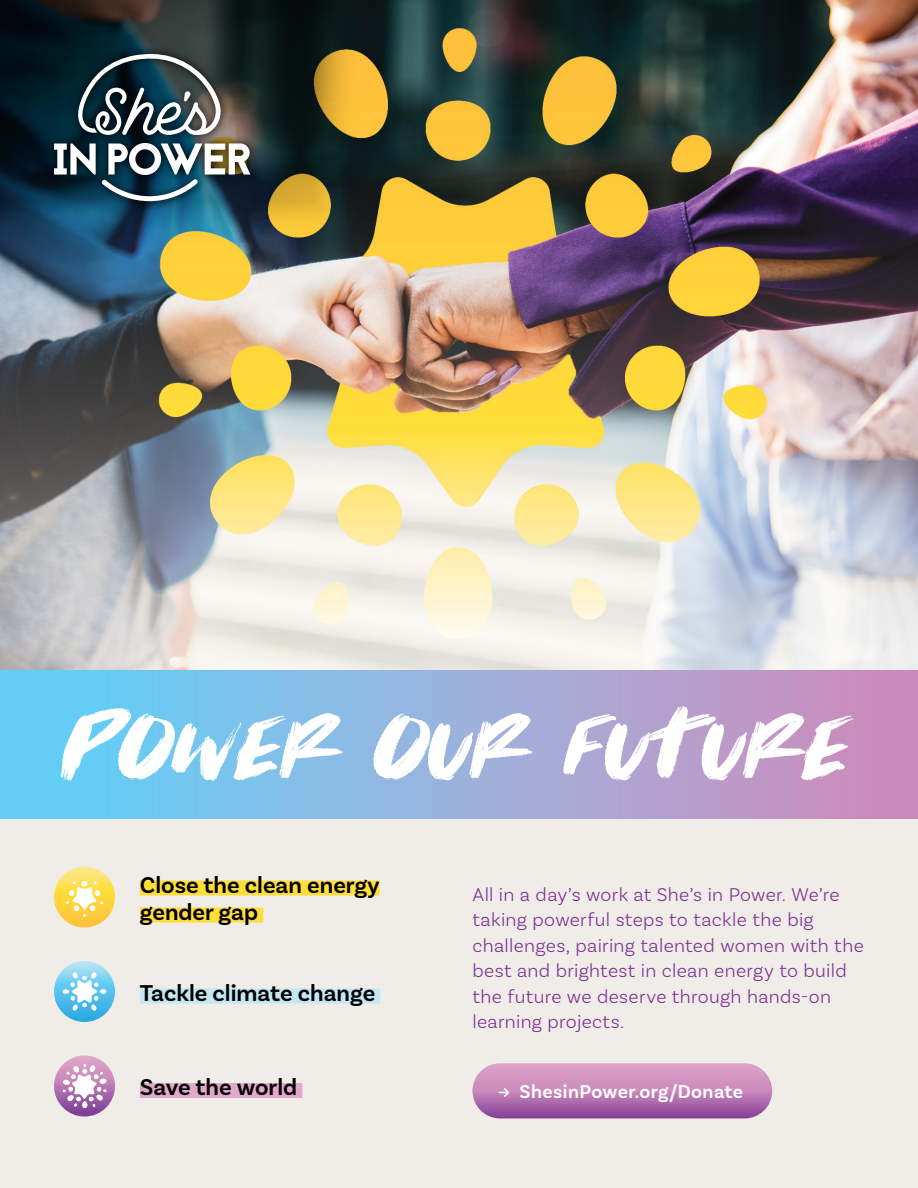
<style>
.page{position:relative;width:918px;height:1188px;background:#fff}
.page>*{position:absolute;margin:0;border:0;box-sizing:border-box;transform-origin:0 0}
.t1{font:108px "Voila";letter-spacing:-.055em;color:#fff}
.t2{font:600 24px/27px "Basic Sans";color:#000}
.t3{font:300 19.5px/25.5px "Basic Sans";letter-spacing:.015em;color:#7b3192}
.t4{font:600 19.5px "Basic Sans";letter-spacing:.02em;color:#fff}
</style>
<div class="page">
<div style="left:0;top:730px;width:918px;height:458px;background:#f0ece8"></div>
<svg style="left:54px;top:880px;width:327px;height:226px"></svg>
<svg style="left:54px;top:866px;width:61px;height:62px"></svg>
<div style="left:140px;top:881px;width:239px;height:15px;background:#ffde39"></div>
<div style="left:140px;top:908px;width:123px;height:15px;background:#ffde39"></div>
<svg style="left:54px;top:961px;width:61px;height:61px"></svg>
<div style="left:140px;top:989px;width:240px;height:15px;background:#c3e8f3"></div>
<svg style="left:54px;top:1055px;width:61px;height:62px"></svg>
<svg style="left:63px;top:1064px;width:44px;height:44px;background:#d1aacf"></svg>
<div style="left:140px;top:1083px;width:162px;height:15px;background:#e2a8cc"></div>
<div style="left:472px;top:1063px;width:300px;height:55px;background:linear-gradient(to bottom,#ebafcf,#924d9d);border-radius:28px"></div>
<img style="left:0;top:0;width:918px;height:670px">
<div style="left:0;top:670px;width:918px;height:149px;background:linear-gradient(to right,#5dd5fc,#d48bbb)"></div>
<svg style="left:0;top:0;width:361px;height:243px;background:#2e3a31"></svg>
<svg style="left:45px;top:45px;width:214px;height:165px;background:#143341"></svg>
<svg style="left:54px;top:54px;width:196px;height:147px"></svg>
<svg style="left:499px;top:1088px;width:10px;height:9px"></svg>
<h1 class="t1" style="left:61px;top:670px;width:795px">Power our future</h1>
<p class="t2" style="left:140px;top:871px;width:241px">Close the clean energy gender gap</p>
<p class="t2" style="left:140px;top:979px;width:237px">Tackle climate change</p>
<p class="t2" style="left:140px;top:1074px;width:159px">Save the world</p>
<p class="t3" style="left:472px;top:881px;width:393px">All in a day’s work at She’s in Power. We’re taking powerful steps to tackle the big challenges, pairing talented women with the best and brightest in clean energy to build the future we deserve through hands-on learning projects.</p>
<p class="t4" style="left:520px;top:1080px;width:225px">ShesinPower.org/Donate</p>
</div>
